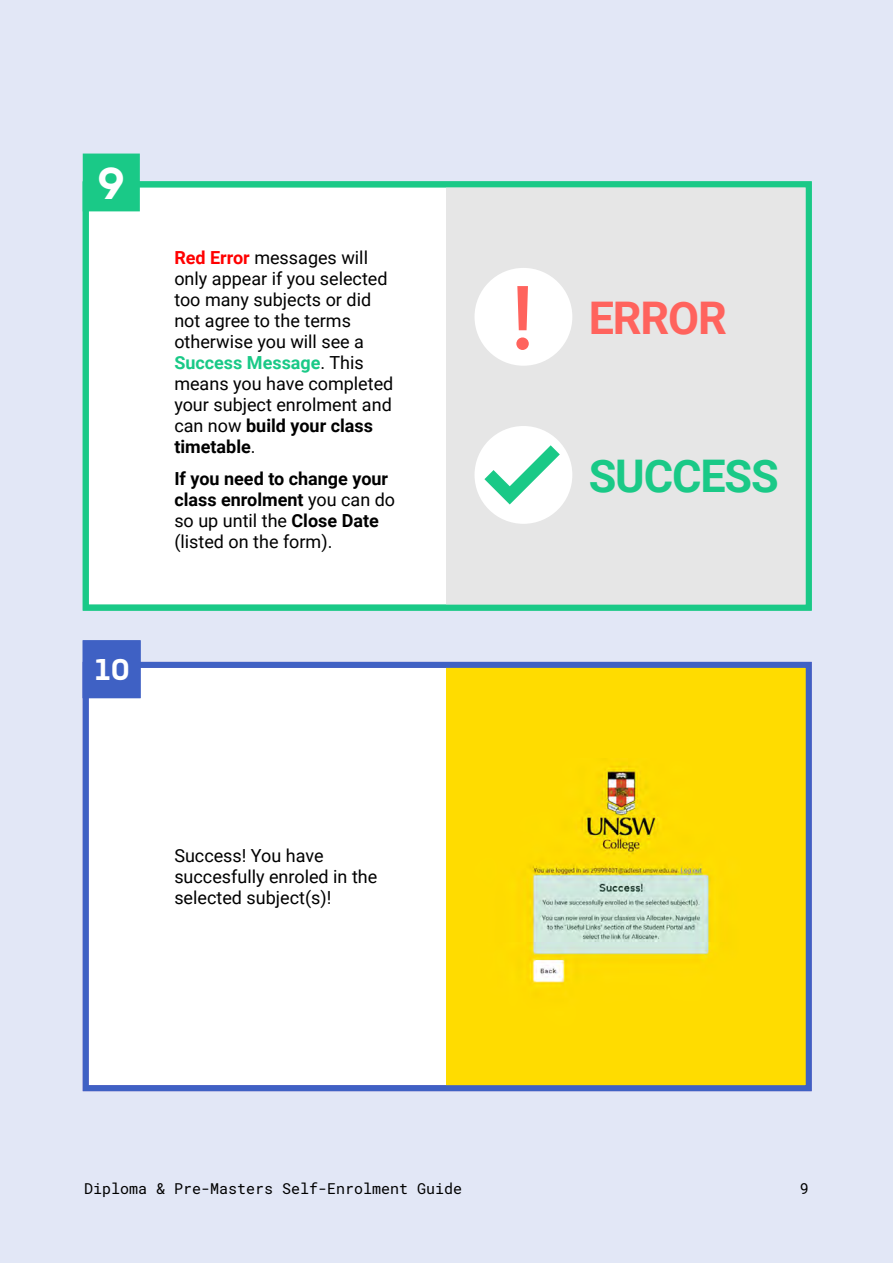
<style>
.page{position:relative;width:893px;height:1263px;background:#e2e7f6}
.page>*{position:absolute;margin:0;border:0;box-sizing:border-box;transform-origin:0 0}
.t1{font:90px "Clancy";color:#ff635d}
.t2{font:700 45px "Roboto";letter-spacing:-.025em;color:#1ac987}
.t3{font:700 45px "Roboto";letter-spacing:-.025em;color:#ff635d}
.t4{font:700 45px "Clancy";color:#fff}
.t5{font:700 30px "Clancy";color:#fff}
.t6{font:18px/21px "Roboto";color:#000}
.t7{font:700 18px/21px "Roboto";color:#000}
.t8{font:15px "Roboto Mono";color:#000}
.s1{font-weight:700;color:#f00}
.s2{font-weight:700;color:#1ac987}
.s3{font-weight:700}
.s4{font-weight:400}
</style>
<div class="page">
<div style="left:83px;top:181px;width:729px;height:430px;background:#fff"></div>
<div style="left:446px;top:187px;width:363px;height:420px;background:#e6e6e6"></div>
<div style="left:475px;top:268px;width:97px;height:98px;background:#fff;border-radius:50%"></div>
<div style="left:475px;top:426px;width:97px;height:98px;background:#fff;border-radius:50%"></div>
<svg style="left:484px;top:445px;width:76px;height:59px"></svg>
<div style="left:83px;top:662px;width:729px;height:429px;background:#fff"></div>
<div style="left:446px;top:664px;width:360px;height:422px;background:#ffdc00"></div>
<img style="left:530px;top:766px;width:181px;height:218px">
<div style="left:83px;top:662px;width:729px;height:429px;border:6px solid #3f61c4"></div>
<div style="left:85px;top:642px;width:53px;height:54px;background:#3f61c4"></div>
<div style="left:83px;top:640px;width:58px;height:58px;border:4px solid #3f61c4"></div>
<div style="left:83px;top:181px;width:729px;height:430px;border:6px solid #1ac987"></div>
<div style="left:85px;top:156px;width:53px;height:53px;background:#1ac987"></div>
<div style="left:83px;top:154px;width:57px;height:57px;border:4px solid #1ac987"></div>
<h2 class="t4" style="left:97px;top:156px;width:30px">9</h2>
<h3 class="t5" style="left:94px;top:652px;width:37px">10</h3>
<p class="t6" style="left:174px;top:247px;width:221px"><span class="s1">Red Error</span> messages will only appear if you selected too many subjects or did not agree to the terms otherwise you will see a<br><span class="s2">Success Message</span>. This means you have completed your subject enrolment and can now <span class="s3">build your class timetable</span>.</p>
<p class="t7" style="left:174px;top:467px;width:222px">If you need to change your class enrolment <span class="s4">you can do so up until the</span> Close Date <span class="s4">(listed on the form).</span></p>
<p class="t6" style="left:174px;top:844px;width:205px">Success! You have succesfully enroled in the selected subject(s)!</p>
<h1 class="t1" style="left:512px;top:266px;width:23px">!</h1>
<h2 class="t3" style="left:589px;top:286px;width:139px">ERROR</h2>
<h2 class="t2" style="left:589px;top:444px;width:192px">SUCCESS</h2>
<p class="t8" style="left:84px;top:1178px;width:380px">Diploma &amp; Pre-Masters Self-Enrolment Guide</p>
<p class="t8" style="left:800px;top:1178px;width:10px">9</p>
<p class="t8" style="left:282px;top:1178px;width:236px">Build Your Timetabl Guide</p>
</div>
